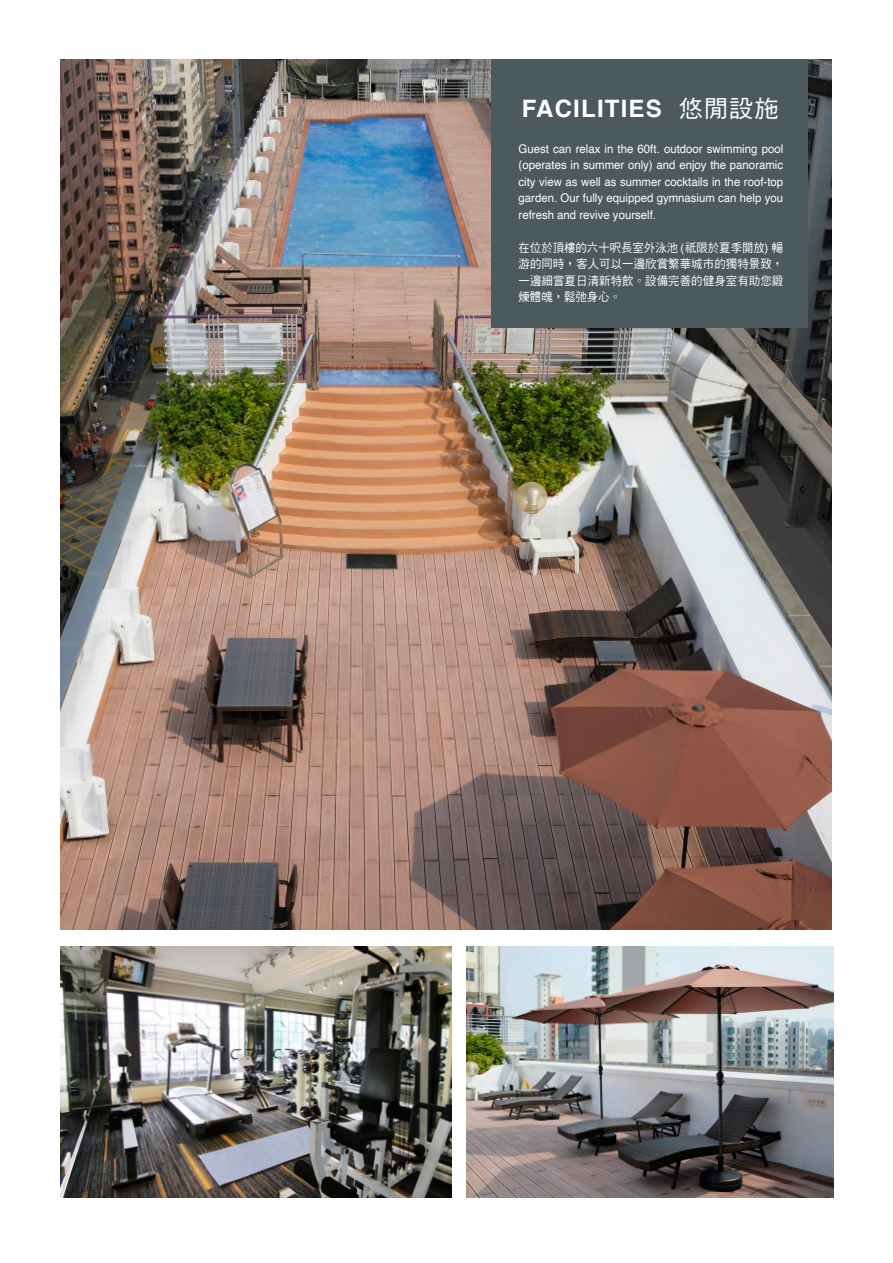
<style>
.page{position:relative;width:893px;height:1263px;background:#fff}
.page>*{position:absolute;margin:0;border:0;box-sizing:border-box;transform-origin:0 0}
.t1{font:700 24px "Helvetica";letter-spacing:.05em;color:#fff}
.t2{font:12px/16.5px "Helvetica";color:#fff;text-align:justify;scale:.95 1}
.t3{font:12px/16.5px "DF Hei Md HK BF";letter-spacing:.01em;color:#fff;text-align:justify;scale:.95 1}
.s1{font-family:"DF Hei Md HK BF";font-weight:400}
</style>
<div class="page">
<img style="left:60px;top:59px;width:771px;height:870px">
<div style="left:492px;top:59px;width:316px;height:269px;background:#4c595d"></div>
<img style="left:60px;top:947px;width:391px;height:250px">
<img style="left:467px;top:947px;width:366px;height:250px">
<h1 class="t1" style="left:522px;top:94px;width:258px">FACILITIES <span class="s1">悠閒設施</span></h1>
<p class="t2" style="left:519px;top:140px;width:280px">Guest can relax in the 60ft. outdoor swimming pool (operates in summer only) and enjoy the panoramic city view as well as summer cocktails in the roof-top garden. Our fully equipped gymnasium can help you refresh and revive yourself.</p>
<p class="t3" style="left:519px;top:239px;width:280px">在位於頂樓的六十呎長室外泳池 (祇限於夏季開放) 暢游的同時，客人可以一邊欣賞繁華城市的獨特景致，一邊細嘗夏日清新特飲。設備完善的健身室有助您鍛煉體魄，鬆弛身心。</p>
</div>
